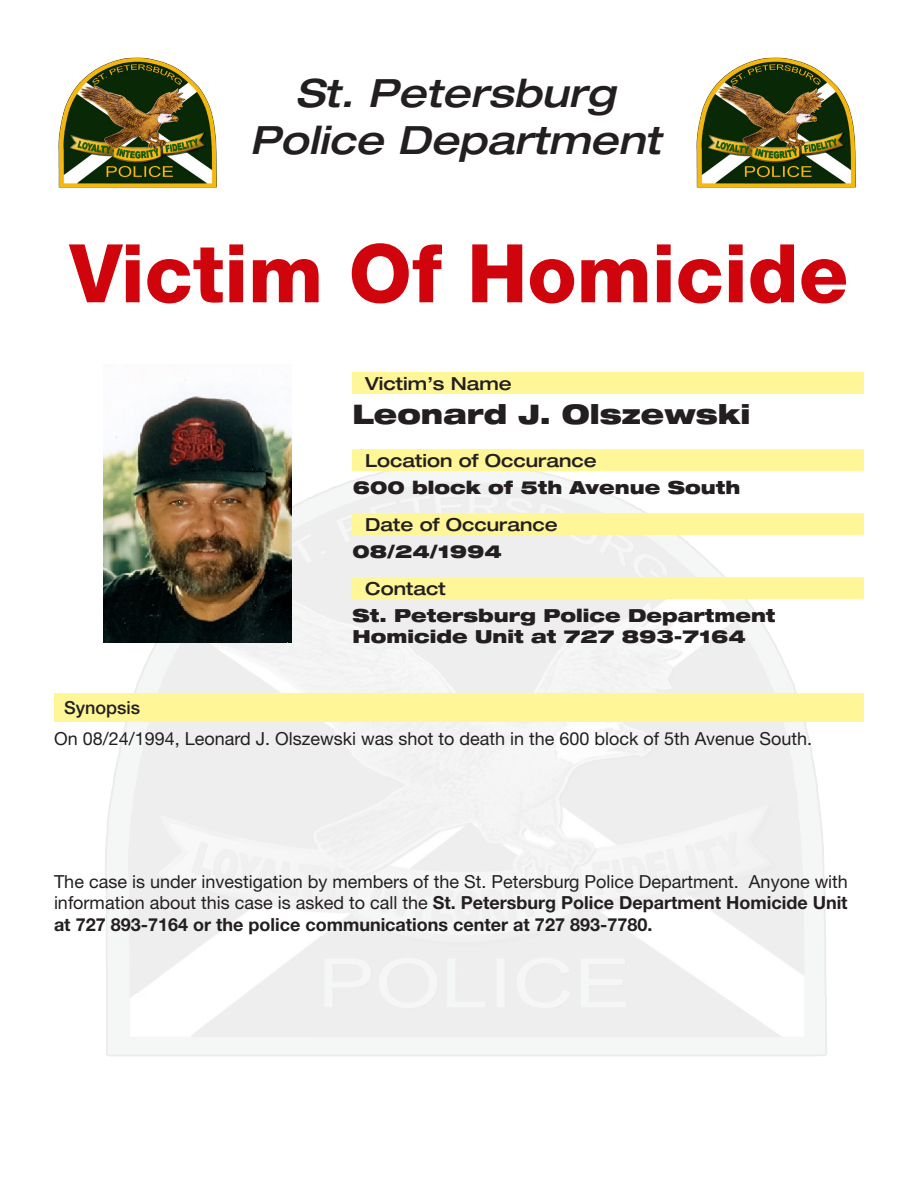
<style>
.page{position:relative;width:918px;height:1188px;background:#fff}
.page>*{position:absolute;margin:0;border:0;box-sizing:border-box;transform-origin:0 0}
.t1{font:800 81px "Helvetica Neue";color:#d0040d}
.t2{font:italic 500 expanded 39px/46.8px "Helvetica Neue";color:#231f20;text-align:center}
.vic_name{font:900 expanded 27px "Helvetica Neue";color:#231f20}
.t3{font:18px/21.6px "Helvetica Neue";color:#231f20;text-align:justify}
.address{font:900 expanded 18px/21.6px "Helvetica Neue";color:#231f20}
.t4{font:500 expanded 18px "Helvetica Neue";color:#231f20}
.t5{font:500 18px "Helvetica Neue";color:#231f20}
.s1{font-weight:700}
</style>
<div class="page">
<img style="left:85px;top:449px;width:764px;height:607px">
<img style="left:104px;top:379px;width:188px;height:264px">
<div style="left:54px;top:693px;width:810px;height:28px;background:#fff698"></div>
<div style="left:352px;top:577px;width:512px;height:21px;background:#fff698"></div>
<div style="left:352px;top:513px;width:512px;height:22px;background:#fff698"></div>
<div style="left:352px;top:372px;width:512px;height:22px;background:#fff698"></div>
<div style="left:352px;top:450px;width:512px;height:21px;background:#fff698"></div>
<img style="left:58px;top:57px;width:159px;height:131px">
<img style="left:696px;top:57px;width:160px;height:131px">
<p class="t2" style="left:250px;top:69px;width:412px">St. Petersburg<br>Police Department</p>
<p class="t1" style="left:70px;top:225px;width:780px">Victim Of Homicide</p>
<p class="t4" style="left:365px;top:372px;width:148px">Victim’s Name</p>
<p class="vic_name" style="left:352px;top:397px;width:399px">Leonard J. Olszewski</p>
<p class="t4" style="left:365px;top:450px;width:233px">Location of Occurance</p>
<p class="address" style="left:353px;top:476px;width:389px">600 block of 5th Avenue South</p>
<p class="t4" style="left:365px;top:513px;width:194px">Date of Occurance</p>
<p class="address" style="left:352px;top:540px;width:151px">08/24/1994</p>
<p class="t4" style="left:365px;top:577px;width:82px">Contact</p>
<p class="t5" style="left:64px;top:697px;width:78px">Synopsis</p>
<p class="address" style="left:352px;top:604px;width:425px">St. Petersburg Police Department<br>Homicide Unit at 727 893-7164</p>
<p class="t3" style="left:54px;top:728px;width:760px">On 08/24/1994, Leonard J. Olszewski was shot to death in the 600 block of 5th Avenue South.</p>
<p class="t3" style="left:54px;top:870px;width:795px">The case is under investigation by members of the St. Petersburg Police Department. Anyone with information about this case is asked to call the <span class="s1">St. Petersburg Police Department Homicide Unit at 727 893-7164 or the police communications center at 727 893-7780.</span></p>
</div>
